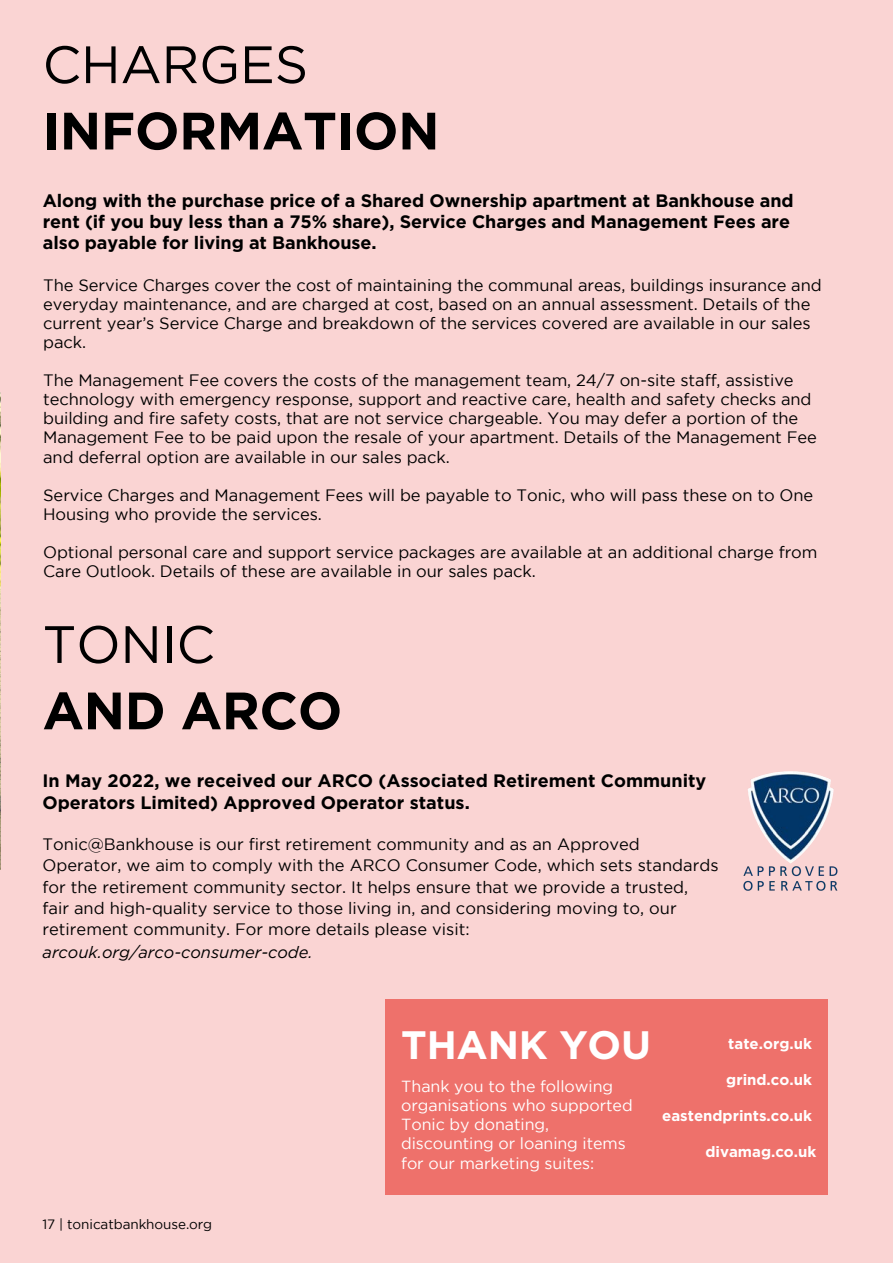
<style>
.page{position:relative;width:893px;height:1264px;background:#fff}
.page>*{position:absolute;margin:0;border:0;box-sizing:border-box;transform-origin:0 0}
.t1{font:700 52.5px "Gotham";letter-spacing:-.005em;color:#000}
.t2{font:52.5px "Gotham";letter-spacing:-.005em;color:#000}
.t3{font:700 39.6px "Gotham";letter-spacing:-.005em;color:#fff}
.t4{font:700 18px/21.3px "Gotham";letter-spacing:-.005em;color:#000}
.t5{font:16.5px/19px "Gotham";letter-spacing:-.005em;color:#000}
.t6{font:italic 16.5px "Gotham";color:#000}
.t7{font:16.05px/19px "Gotham";letter-spacing:-.005em;color:#fff}
.t8{font:700 15px "Gotham";color:#fff}
.t9{font:13.5px "Gotham";letter-spacing:-.005em;color:#000}
</style>
<div class="page">
<div style="left:0;top:0;width:892px;height:1262px;background:#fad4d3"></div>
<img style="left:0;top:393px;width:1px;height:476px">
<div style="left:385px;top:999px;width:442px;height:195px;background:#ee716b"></div>
<img style="left:743px;top:771px;width:95px;height:120px">
<h1 class="t2" style="left:42px;top:45px;width:267px">CHARGES</h1>
<h1 class="t1" style="left:42px;top:100px;width:398px">INFORMATION</h1>
<p class="t4" style="left:43px;top:189px;width:752px">Along with the purchase price of a Shared Ownership apartment at Bankhouse and rent (if you buy less than a 75% share), Service Charges and Management Fees are also payable for living at Bankhouse.</p>
<p class="t5" style="left:43px;top:276px;width:780px">The Service Charges cover the cost of maintaining the communal areas, buildings insurance and everyday maintenance, and are charged at cost, based on an annual assessment. Details of the current year’s Service Charge and breakdown of the services covered are available in our sales pack.</p>
<p class="t5" style="left:43px;top:372px;width:775px">The Management Fee covers the costs of the management team, 24/7 on-site staff, assistive technology with emergency response, support and reactive care, health and safety checks and building and fire safety costs, that are not service chargeable. You may defer a portion of the Management Fee to be paid upon the resale of your apartment. Details of the Management Fee and deferral option are available in our sales pack.</p>
<p class="t5" style="left:43px;top:486px;width:771px">Service Charges and Management Fees will be payable to Tonic, who will pass these on to One<br>Housing who provide the services.</p>
<p class="t5" style="left:43px;top:544px;width:775px">Optional personal care and support service packages are available at an additional charge from<br>Care Outlook. Details of these are available in our sales pack.</p>
<h1 class="t2" style="left:42px;top:624px;width:174px">TONIC</h1>
<h1 class="t1" style="left:42px;top:680px;width:301px">AND ARCO</h1>
<p class="t4" style="left:42px;top:768px;width:665px;line-height:22.5px">In May 2022, we received our ARCO (Associated Retirement Community<br>Operators Limited) Approved Operator status.</p>
<p class="t5" style="left:42px;top:834px;width:677px;line-height:21.3px">Tonic@Bankhouse is our first retirement community and as an Approved Operator, we aim to comply with the ARCO Consumer Code, which sets standards for the retirement community sector. It helps ensure that we provide a trusted, fair and high-quality service to those living in, and considering moving to, our retirement community. For more details please visit:</p>
<p class="t6" style="left:42px;top:942px;width:272px">arcouk.org/arco-consumer-code.</p>
<p class="t9" style="left:42px;top:1218px;width:171px">17 | tonicatbankhouse.org</p>
<h2 class="t3" style="left:401px;top:1022px;width:251px">THANK YOU</h2>
<p class="t7" style="left:401px;top:1077px;width:233px">Thank you to the following organisations who supported<br>Tonic by donating, discounting or loaning items for our marketing suites:</p>
<p class="t8" style="left:728px;top:1034px;width:85px">tate.org.uk</p>
<p class="t8" style="left:726px;top:1070px;width:87px">grind.co.uk</p>
<p class="t8" style="left:662px;top:1106px;width:151px">eastendprints.co.uk</p>
<p class="t8" style="left:705px;top:1142px;width:113px">divamag.co.uk</p>
</div>
